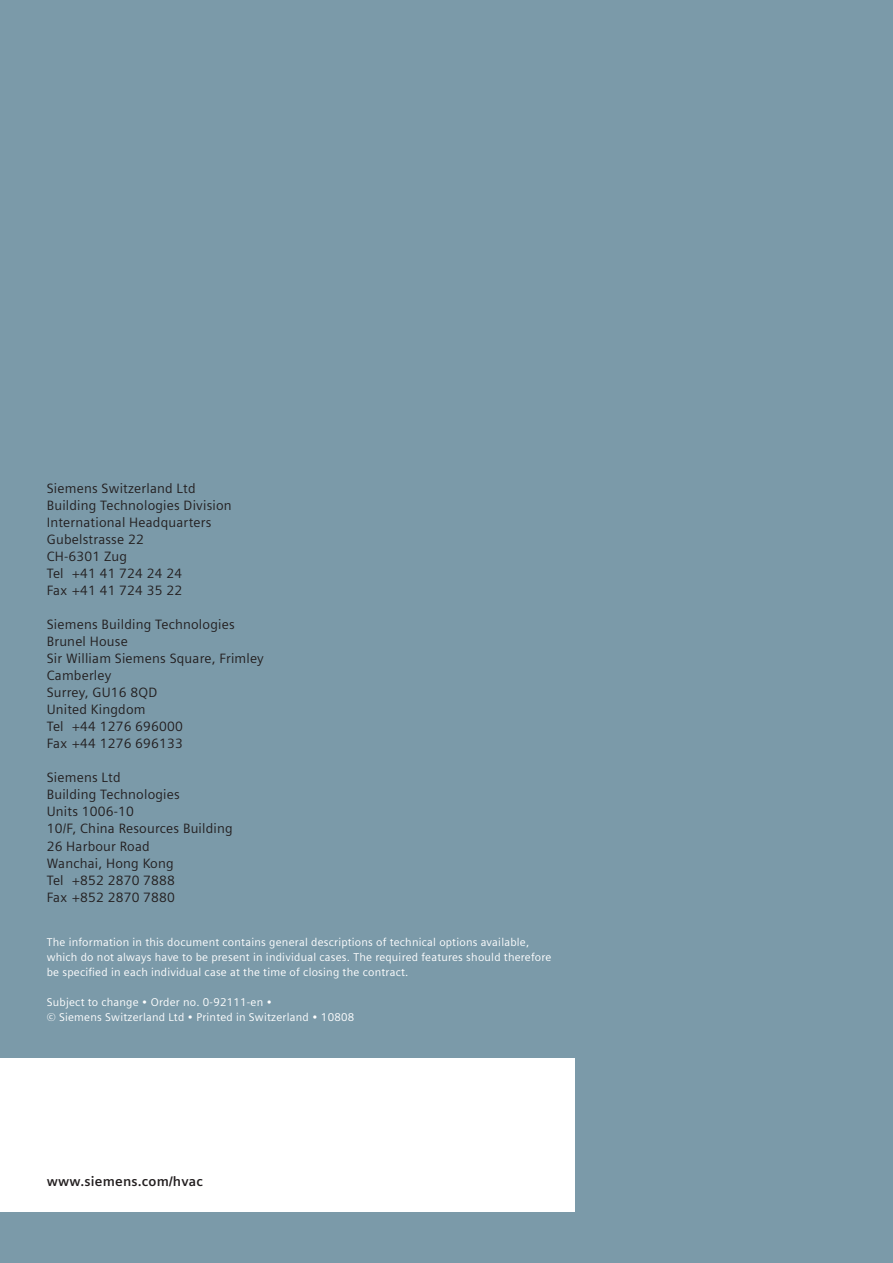
<style>
.page{position:relative;width:893px;height:1263px;background:#7b9aa9}
.page>*{position:absolute;margin:0;border:0;box-sizing:border-box;transform-origin:0 0}
.t1{font:13.5px/17px "Siemens Sans OT";letter-spacing:.015em;color:#231f20}
.t2{font:700 13.5px "Siemens Sans OT";letter-spacing:.015em;color:#231f20}
.t3{font:11.25px/14.9px "Siemens Sans OT";letter-spacing:.02em;color:#fff}
</style>
<div class="page">
<div style="left:0;top:1059px;width:574px;height:153px;background:#fff"></div>
<p class="t1" style="left:47px;top:481px;width:187px">Siemens Switzerland Ltd<br>Building Technologies Division<br>International Headquarters<br>Gubelstrasse 22<br>CH-6301 Zug<br>Tel +41 41 724 24 24<br>Fax +41 41 724 35 22</p>
<p class="t1" style="left:47px;top:617px;width:219px">Siemens Building Technologies<br>Brunel House<br>Sir William Siemens Square, Frimley<br>Camberley<br>Surrey, GU16 8QD<br>United Kingdom<br>Tel +44 1276 696000<br>Fax +44 1276 696133</p>
<p class="t1" style="left:47px;top:770px;width:188px">Siemens Ltd<br>Building Technologies<br>Units 1006-10<br>10/F, China Resources Building<br>26 Harbour Road<br>Wanchai, Hong Kong<br>Tel +852 2870 7888<br>Fax +852 2870 7880</p>
<p class="t3" style="left:47px;top:936px;width:506px">The information in this document contains general descriptions of technical options available, which do not always have to be present in individual cases. The required features should therefore be specified in each individual case at the time of closing the contract.</p>
<p class="t3" style="left:47px;top:995px;width:309px">Subject to change • Order no. 0-92111-en •<br>© Siemens Switzerland Ltd • Printed in Switzerland • 10808</p>
<p class="t2" style="left:47px;top:1176px;width:158px">www.siemens.com/hvac</p>
</div>
